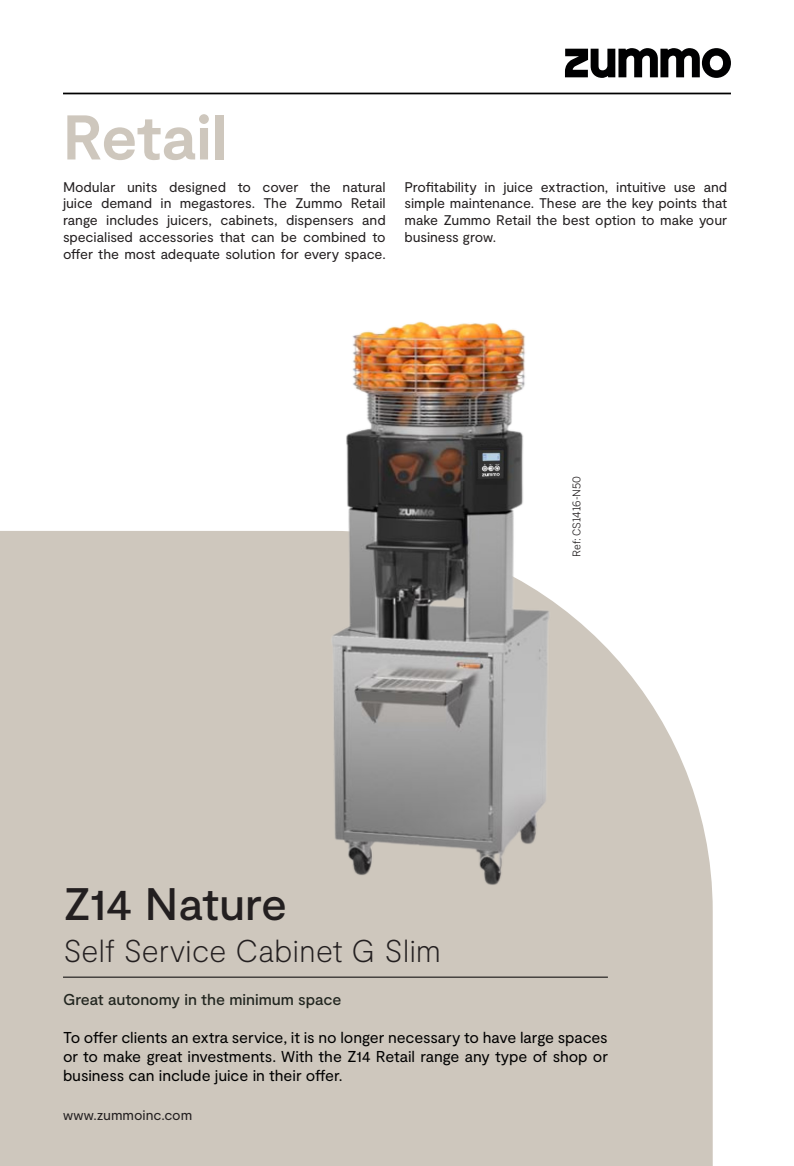
<style>
.page{position:relative;width:794px;height:1166px;background:#fff}
.page>*{position:absolute;margin:0;border:0;box-sizing:border-box;transform-origin:0 0}
.t1{font:700 63px "Moderat";color:#cec7bd}
.t2{font:500 45.5px "Moderat";letter-spacing:-.01em;color:#231f20}
.t3{font:100 31.5px "Moderat";letter-spacing:-.01em;color:#231f20}
.t4{font:15.75px/18.9px "Moderat";letter-spacing:-.005em;color:#000;text-align:justify}
.t5{font:500 15.75px "Moderat";letter-spacing:-.005em;color:#222620}
.t6{font:14px/16.8px "Moderat";letter-spacing:-.01em;color:#231f20;text-align:justify}
.t7{font:10.5px "Benton Sans";letter-spacing:-.01em;color:#231f20}
</style>
<div class="page">
<div style="left:0;top:531px;width:712px;height:635px;background:#cec7bd"></div>
<hr style="left:63px;top:93px;width:668px;height:1px;background:#000">
<svg style="left:565px;top:48px;width:166px;height:30px"></svg>
<hr style="left:63px;top:977px;width:545px;height:1px;background:#000">
<img style="left:239px;top:321px;width:381px;height:605px">
<p class="t1" style="left:63px;top:101px;width:165px">Retail</p>
<p class="t6" style="left:63px;top:179px;width:324px">Modular units designed to cover the natural juice demand in megastores. The Zummo Retail range includes juicers, cabinets, dispensers and specialised accessories that can be combined to offer the most adequate solution for every space.</p>
<p class="t6" style="left:404px;top:179px;width:324px">Profitability in juice extraction, intuitive use and simple maintenance. These are the key points that make Zummo Retail the best option to make your business grow.</p>
<p class="t7" style="left:570px;top:557px;width:82px;rotate:-90deg">Ref: CS1416-N50</p>
<p class="t2" style="left:63px;top:877px;width:225px">Z14 Nature</p>
<p class="t3" style="left:63px;top:932px;width:380px">Self Service Cabinet G Slim</p>
<p class="t5" style="left:63px;top:990px;width:280px">Great autonomy in the minimum space</p>
<p class="t4" style="left:63px;top:1029px;width:546px">To offer clients an extra service, it is no longer necessary to have large spaces or to make great investments. With the Z14 Retail range any type of shop or business can include juice in their offer.</p>
<p class="t6" style="left:63px;top:1107px;width:131px">www.zummoinc.com</p>
</div>
